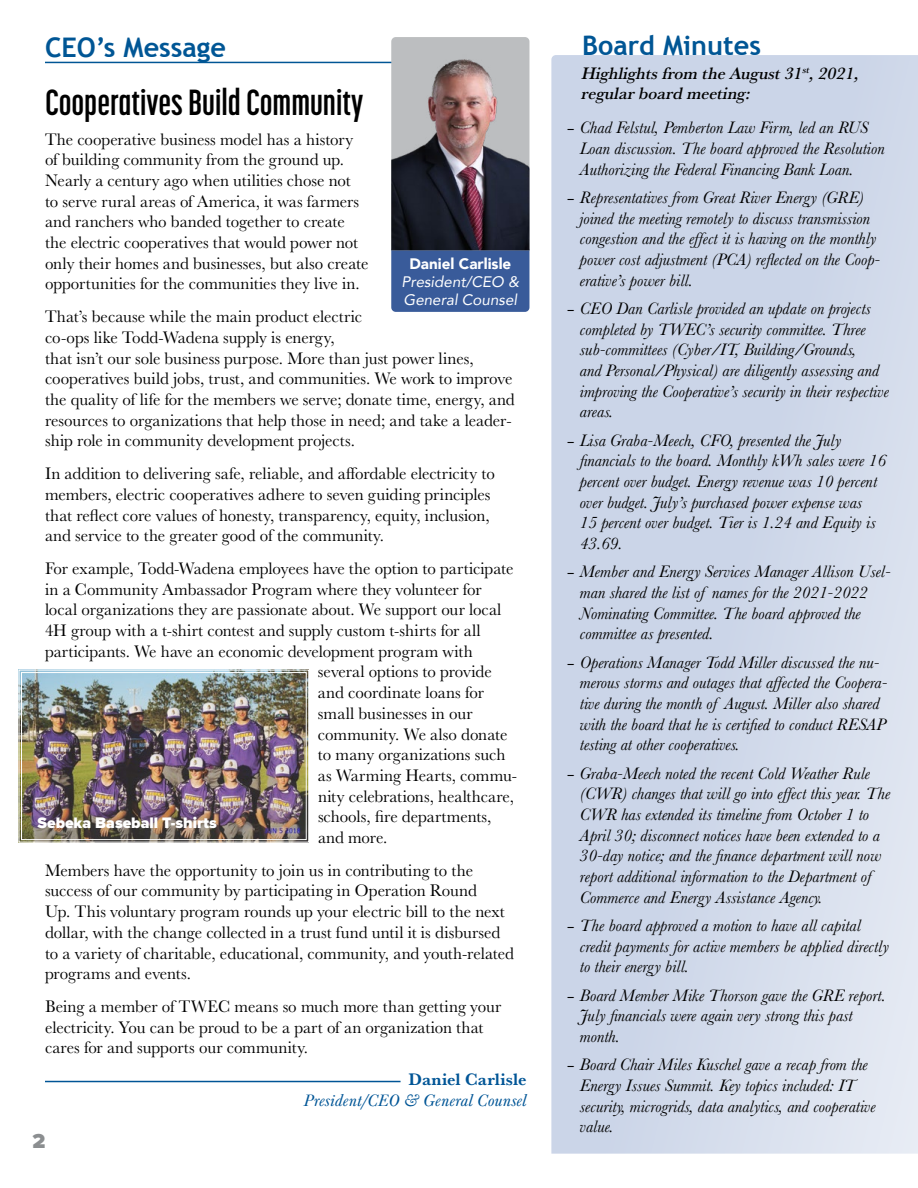
<style>
.page{position:relative;width:918px;height:1188px;background:#fff}
.page>*{position:absolute;margin:0;border:0;box-sizing:border-box;transform-origin:0 0}
.t1{font:700 36px "Korolev Compressed";color:#000}
.t2{font:700 27px "Trebuchet MS";color:#005695}
.t3{font:900 21px "Proxima Nova";color:#8b8e90}
.t4{font:17.25px/20.7px "Baskerville URW";color:#000}
.t5{font:italic 17.25px/20.7px "Baskerville";color:#000}
.t6{font:italic 500 17.25px/20.7px "Baskerville URW";color:#000}
.t7{font:italic 17.25px "Baskerville URW";letter-spacing:.01em;color:#005596}
.t8{font:700 17.25px "Baskerville URW";letter-spacing:.005em;color:#005596}
.t9{font:900 15.75px "Proxima Nova";color:#fff}
.t10{font:italic 15.15px/18.3px "Avenir";color:#fff}
.t11{font:900 15.15px "Avenir";color:#fff}
.s1{font-family:"Goudy Old Style T";font-style:normal}
</style>
<div class="page">
<hr style="left:45px;top:1081px;width:356px;height:1px;background:#005596">
<hr style="left:45px;top:62px;width:421px;height:1px;background:#005695">
<div style="left:391px;top:246px;width:138px;height:66px;background:#395b9a;border-radius:4px"></div>
<img style="left:391px;top:37px;width:138px;height:213px">
<svg style="left:551px;top:55px;width:367px;height:1099px;background:#d0d9ea"></svg>
<img style="left:18px;top:670px;width:291px;height:173px">
<div style="left:21px;top:672px;width:286px;height:168px;border:1px solid #fff"></div>
<h2 class="t2" style="left:45px;top:30px;width:183px">CEO’s Message</h2>
<h1 class="t1" style="left:45px;top:82px;width:320px">Cooperatives Build Community</h1>
<p class="t4" style="left:45px;top:128px;width:325px">The cooperative business model has a history of building community from the ground up.<br>Nearly a century ago when utilities chose not to serve rural areas of America, it was farmers and ranchers who banded together to create the electric cooperatives that would power not only their homes and businesses, but also create opportunities for the communities they live in.</p>
<p class="t4" style="left:45px;top:306px;width:471px">That’s because while the main product electric<br>co-ops like Todd-Wadena supply is energy,<br>that isn’t our sole business purpose. More than just power lines, cooperatives build jobs, trust, and communities. We work to improve the quality of life for the members we serve; donate time, energy, and resources to organizations that help those in need; and take a leader&shy;ship role in community development projects.</p>
<p class="t4" style="left:45px;top:463px;width:451px">In addition to delivering safe, reliable, and affordable electricity to members, electric cooperatives adhere to seven guiding principles that reflect core values of honesty, transparency, equity, inclusion, and service to the greater good of the community.</p>
<p class="t4" style="left:45px;top:557px;width:470px">For example, Todd-Wadena employees have the option to participate</p>
<p class="t4" style="left:45px;top:578px;width:438px">in a Community Ambassador Program where they volunteer for</p>
<p class="t4" style="left:45px;top:599px;width:458px">local organizations they are passionate about. We support our local</p>
<p class="t4" style="left:45px;top:619px;width:437px">4H group with a t-shirt contest and supply custom t-shirts for all</p>
<p class="t4" style="left:45px;top:640px;width:429px">participants. We have an economic development program with</p>
<p class="t4" style="left:318px;top:661px;width:175px">several options to provide</p>
<p class="t4" style="left:318px;top:682px;width:167px">and coordinate loans for</p>
<p class="t4" style="left:318px;top:702px;width:156px">small businesses in our</p>
<p class="t4" style="left:318px;top:723px;width:191px">community. We also donate</p>
<p class="t4" style="left:318px;top:744px;width:189px">to many organizations such</p>
<p class="t4" style="left:318px;top:764px;width:201px">as Warming Hearts, commu-</p>
<p class="t4" style="left:318px;top:785px;width:198px">nity celebrations, healthcare,</p>
<p class="t4" style="left:318px;top:806px;width:175px">schools, fire departments,</p>
<p class="t4" style="left:318px;top:826px;width:71px">and more.</p>
<p class="t4" style="left:45px;top:859px;width:471px">Members have the opportunity to join us in contributing to the success of our community by participating in Operation Round<br>Up. This voluntary program rounds up your electric bill to the next dollar, with the change collected in a trust fund until it is disbursed to a variety of charitable, educational, community, and youth-related programs and events.</p>
<p class="t4" style="left:45px;top:995px;width:458px">Being a member of TWEC means so much more than getting your electricity. You can be proud to be a part of an organization that cares for and supports our community.</p>
<p class="t11" style="left:409px;top:251px;width:104px">Daniel Carlisle</p>
<p class="t10" style="left:402px;top:273px;width:119px">President/CEO &amp;<br>General Counsel</p>
<p class="t9" style="left:38px;top:813px;width:181px">Sebeka Baseball T-shirts</p>
<p class="t3" style="left:33px;top:1129px;width:14px">2</p>
<p class="t8" style="left:408px;top:1067px;width:120px">Daniel Carlisle</p>
<p class="t7" style="left:304px;top:1090px;width:224px">President/CEO &amp; General Counsel</p>
<h2 class="t2" style="left:582px;top:28px;width:180px">Board Minutes</h2>
<p class="t6" style="left:582px;top:62px;width:279px">Highlights from the August 31<sup>st</sup>, 2021, regular board meeting:</p>
<p class="t5" style="left:580px;top:117px;width:306px;text-indent:-14px"><span class="s1">–</span> Chad Felstul, Pemberton Law Firm, led an RUS<br>Loan discussion. The board approved the Resolution<br>Authorizing the Federal Financing Bank Loan.</p>
<p class="t5" style="left:580px;top:187px;width:302px;text-indent:-14px"><span class="s1">–</span> Representatives from Great River Energy (GRE) joined the meeting remotely to discuss transmission congestion and the effect it is having on the monthly power cost adjustment (PCA) reflected on the Coop&shy;erative’s power bill.</p>
<p class="t5" style="left:580px;top:298px;width:311px;text-indent:-14px"><span class="s1">–</span> CEO Dan Carlisle provided an update on projects completed by TWEC’s security committee. Three sub-committees (Cyber/IT, Building/Grounds,<br>and Personal/Physical) are diligently assessing and improving the Cooperative’s security in their respective areas.</p>
<p class="t5" style="left:580px;top:430px;width:308px;text-indent:-14px"><span class="s1">–</span> Lisa Graba-Meech, CFO, presented the July financials to the board. Monthly kWh sales were 16 percent over budget. Energy revenue was 10 percent over budget. July’s purchased power expense was<br>15 percent over budget. Tier is 1.24 and Equity is 43.69.</p>
<p class="t5" style="left:580px;top:561px;width:312px;text-indent:-14px"><span class="s1">–</span> Member and Energy Services Manager Allison Usel&shy;man shared the list of names for the 2021-2022<br>Nominating Committee. The board approved the committee as presented.</p>
<p class="t5" style="left:580px;top:652px;width:309px;text-indent:-14px"><span class="s1">–</span> Operations Manager Todd Miller discussed the nu&shy;merous storms and outages that affected the Coopera&shy;tive during the month of August. Miller also shared with the board that he is certified to conduct RESAP testing at other cooperatives.</p>
<p class="t5" style="left:580px;top:763px;width:312px;text-indent:-14px"><span class="s1">–</span> Graba-Meech noted the recent Cold Weather Rule (CWR) changes that will go into effect this year. The CWR has extended its timeline from October 1 to April 30; disconnect notices have been extended to a 30-day notice; and the finance department will now report additional information to the Department of Commerce and Energy Assistance Agency.</p>
<p class="t5" style="left:580px;top:915px;width:311px;text-indent:-14px"><span class="s1">–</span> The board approved a motion to have all capital credit payments for active members be applied directly to their energy bill.</p>
<p class="t5" style="left:580px;top:985px;width:307px;text-indent:-14px"><span class="s1">–</span> Board Member Mike Thorson gave the GRE report.<br>July financials were again very strong this past month.</p>
<p class="t5" style="left:580px;top:1054px;width:297px;text-indent:-14px"><span class="s1">–</span> Board Chair Miles Kuschel gave a recap from the Energy Issues Summit. Key topics included: IT security, microgrids, data analytics, and cooperative value.</p>
</div>
